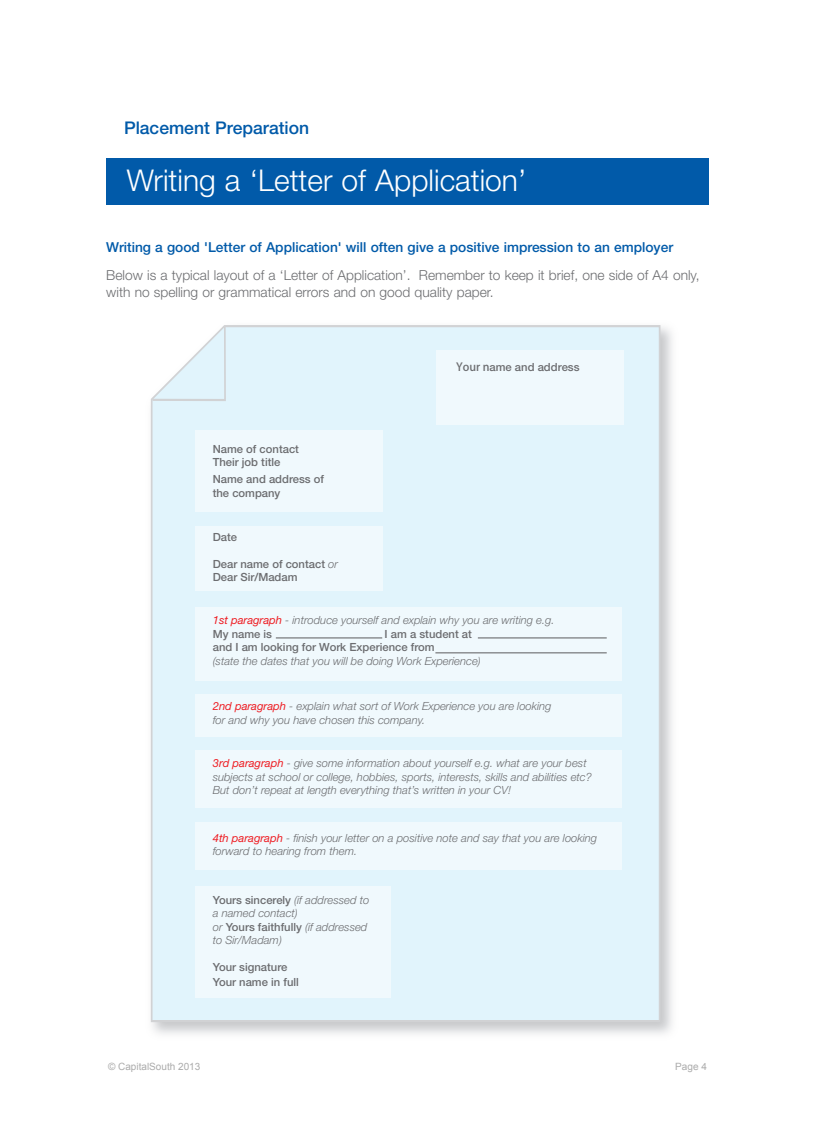
<style>
.page{position:relative;width:815px;height:1124px;background:#fff}
.page>*{position:absolute;margin:0;border:0;box-sizing:border-box;transform-origin:0 0}
.t1{font:300 30px "Helvetica Neue";color:#fff}
.t2{font:500 17.5px "Helvetica Neue";color:#015aa9}
.t3{font:300 13.75px/17.5px "Helvetica Neue";color:#6c6d70}
.t4{font:500 13.75px "Helvetica Neue";color:#015aa9}
.t5{font:italic 300 11.25px/13.5px "Helvetica Neue";color:#6c6d70}
.t6{font:500 11.25px/13.5px "Helvetica Neue";color:#6c6d70}
.t7{font:10px "Arial";color:#ababab}
.s1{font-family:"Adobe Fan Heiti Std";font-weight:700}
.s2{font-weight:300;font-style:italic}
.s3{font-weight:400;color:#ee1d23}
.s4{font-weight:500;font-style:normal}
</style>
<div class="page">
<div style="left:150px;top:323px;width:511px;height:700px;background:#e1f4fc"></div>
<svg style="left:151px;top:325px;width:76px;height:77px"></svg>
<div style="left:436px;top:350px;width:188px;height:74px;background:#f0f9fd"></div>
<div style="left:196px;top:431px;width:187px;height:81px;background:#f0f9fd"></div>
<div style="left:196px;top:526px;width:187px;height:65px;background:#f0f9fd"></div>
<div style="left:196px;top:607px;width:426px;height:73px;background:#f0f9fd"></div>
<div style="left:196px;top:694px;width:426px;height:42px;background:#f0f9fd"></div>
<div style="left:196px;top:750px;width:426px;height:58px;background:#f0f9fd"></div>
<div style="left:196px;top:822px;width:426px;height:47px;background:#f0f9fd"></div>
<div style="left:196px;top:886px;width:195px;height:112px;background:#f0f9fd"></div>
<hr style="left:276px;top:637px;width:106px;height:1px;background:#6c6d70">
<hr style="left:478px;top:637px;width:129px;height:1px;background:#6c6d70">
<hr style="left:435px;top:652px;width:172px;height:1px;background:#6c6d70">
<div style="left:106px;top:158px;width:603px;height:47px;background:#015aa9"></div>
<h2 class="t2" style="left:124px;top:121px;width:187px">Placement Preparation</h2>
<h1 class="t1" style="left:127px;top:170px;width:401px">Writing a ‘Letter of Application’</h1>
<p class="t4" style="left:106px;top:242px;width:568px">Writing a good 'Letter of Application' will often give a positive impression to an employer</p>
<p class="t3" style="left:106px;top:267px;width:595px">Below is a typical layout of a ‘Letter of Application’. Remember to keep it brief, one side of A4 only, with no spelling or grammatical errors and on good quality paper.</p>
<p class="t6" style="left:456px;top:361px;width:125px"><span class="s1">Your n</span>ame and address</p>
<p class="t6" style="left:213px;top:443px;width:88px">Name of contact<br>Their job title</p>
<p class="t6" style="left:213px;top:473px;width:113px">Name and address of the company</p>
<p class="t6" style="left:213px;top:531px;width:26px">Date</p>
<p class="t6" style="left:213px;top:558px;width:127px">Dear name of contact <span class="s2">or<br></span>Dear Sir/Madam</p>
<p class="t5" style="left:213px;top:614px;width:343px"><span class="s3">1st paragraph</span> - introduce yourself and explain why you are writing e.g.<br><span class="s4">My name is</span></p>
<p class="t6" style="left:213px;top:628px;width:261px;text-indent:172px">I am a student at and I am looking for Work Experience from</p>
<p class="t5" style="left:213px;top:655px;width:270px">(state the dates that you will be doing Work Experience)</p>
<p class="t5" style="left:213px;top:700px;width:340px"><span class="s3">2nd paragraph</span> - explain what sort of Work Experience you are looking for and why you have chosen this company.</p>
<p class="t5" style="left:213px;top:757px;width:381px"><span class="s3">3rd paragraph</span> - give some information about yourself e.g. what are your best subjects at school or college, hobbies, sports, interests, skills and abilities etc?<br>But don’t repeat at length everything that’s written in your CV!</p>
<p class="t5" style="left:213px;top:832px;width:386px"><span class="s3">4th paragraph</span> - finish your letter on a positive note and say that you are looking forward to hearing from them.</p>
<p class="t5" style="left:213px;top:893px;width:158px"><span class="s4">Yours sincerely</span> (if addressed to a named contact)<br>or <span class="s4">Yours faithfully</span> (if addressed to Sir/Madam)</p>
<p class="t6" style="left:213px;top:960px;width:88px;line-height:14.6px">Your signature<br>Your name in full</p>
<p class="t7" style="left:108px;top:1059px;width:94px">© CapitalSouth 2013</p>
<p class="t7" style="left:675px;top:1059px;width:33px">Page 4</p>
</div>
